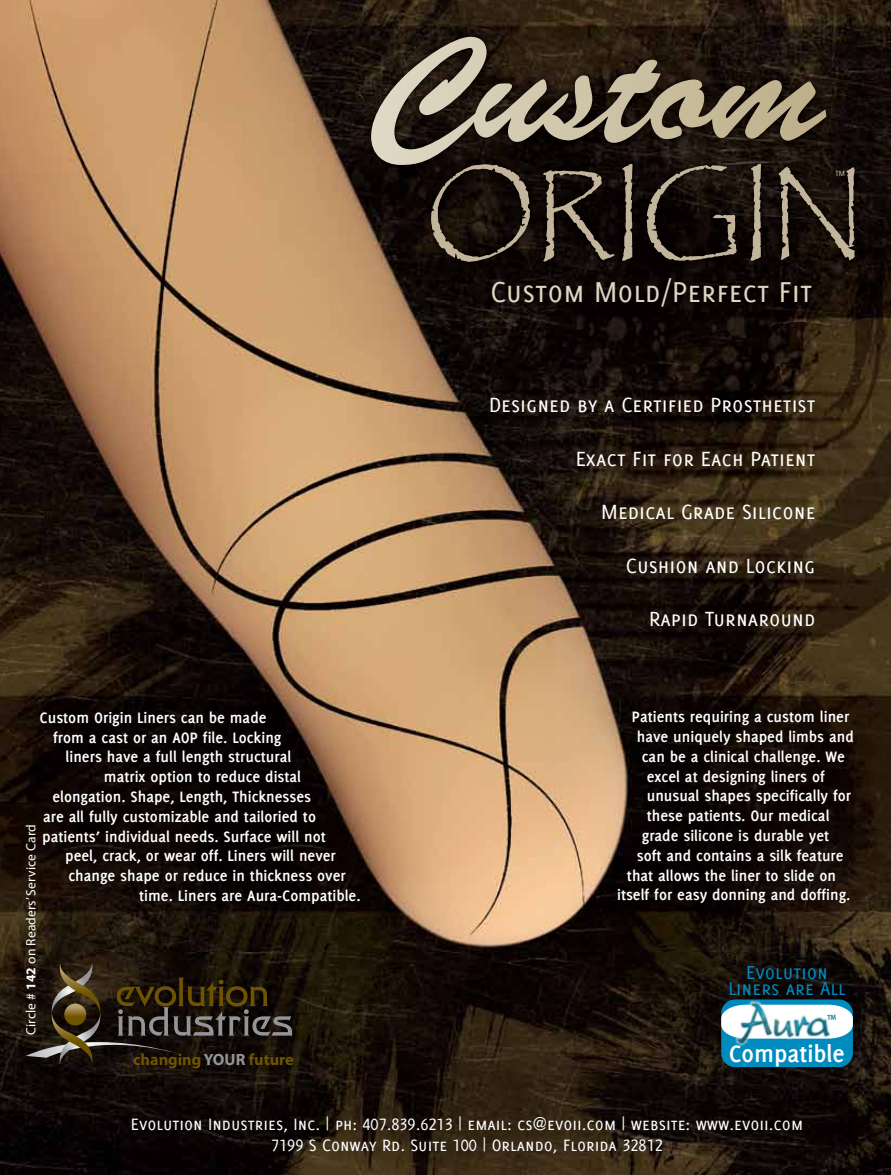
<style>
.page{position:relative;width:891px;height:1175px;background:#fff}
.page>*{position:absolute;margin:0;border:0;box-sizing:border-box;transform-origin:0 0}
.t1{font:31.5px "Delicious Small Caps";color:#dcd6c2}
.t2{font:700 25.8px "Delicious";color:#fff}
.t3{font:22.5px "Delicious Small Caps";color:#fff}
.t4{font:20.55px/16px "Delicious Small Caps";color:#018bc0;text-align:center}
.t5{font:18px/21.6px "Delicious Small Caps";color:#fff;text-align:center}
.t6{font:700 16.5px "Delicious";color:#fff}
.t7{font:700 16.2px "Myriad Pro";color:#6e5300}
.t8{font:13.5px "Myriad Pro";letter-spacing:.01em;color:#fff}
.t9{font:8.25px "Delicious Small Caps";color:#c2b59b}
.s1{font-weight:700}
.s2{color:#939598}
</style>
<div class="page">
<img style="left:1px;top:0;width:890px;height:1174px">
<img style="left:422px;top:155px;width:442px;height:116px">
<svg style="left:431px;top:174px;width:99px;height:88px;background:#2e251d"></svg>
<svg style="left:543px;top:174px;width:72px;height:87px;background:#312b24"></svg>
<svg style="left:622px;top:174px;width:11px;height:87px"></svg>
<svg style="left:647px;top:174px;width:90px;height:87px;background:#29211c"></svg>
<svg style="left:750px;top:174px;width:11px;height:87px"></svg>
<svg style="left:779px;top:166px;width:76px;height:94px;background:#3b3229"></svg>
<img style="left:362px;top:28px;width:473px;height:146px">
<svg style="left:371px;top:60px;width:455px;height:105px;background:#574e41"></svg>
<div style="left:721px;top:999px;width:132px;height:68px;background:#008bbf;border-radius:14px"></div>
<img style="left:733px;top:997px;width:101px;height:49px">
<svg style="left:26px;top:962px;width:266px;height:102px;background:#2c2317"></svg>
<img style="left:721px;top:1004px;width:132px;height:34px">
<p class="t6" style="left:40px;top:708px;width:228px">Custom Origin Liners can be made</p>
<p class="t6" style="left:53px;top:727px;width:230px">from a cast or an AOP file. Locking</p>
<p class="t6" style="left:66px;top:747px;width:227px">liners have a full length structural</p>
<p class="t6" style="left:104px;top:767px;width:199px">matrix option to reduce distal</p>
<p class="t6" style="left:52px;top:787px;width:260px">elongation. Shape, Length, Thicknesses</p>
<p class="t6" style="left:43px;top:807px;width:274px">are all fully customizable and tailoried to</p>
<p class="t6" style="left:42px;top:826px;width:285px">patients’ individual needs. Surface will not</p>
<p class="t6" style="left:65px;top:846px;width:272px">peel, crack, or wear off. Liners will never</p>
<p class="t6" style="left:68px;top:866px;width:279px">change shape or reduce in thickness over</p>
<p class="t6" style="left:139px;top:886px;width:223px">time. Liners are Aura-Compatible.</p>
<p class="t8" style="left:23px;top:1034px;width:212px;rotate:-90deg">Circle # <span class="s1">142</span> on Readers’ Service Card</p>
<p class="t7" style="left:133px;top:1048px;width:162px">changing <span class="s2">YOUR</span> future</p>
<p class="t9" style="left:835px;top:169px;width:11px">TM</p>
<h1 class="t1" style="left:490px;top:273px;width:324px">Custom Mold/Perfect Fit</h1>
<h3 class="t3" style="left:489px;top:392px;width:328px">Designed by a Certified Prosthetist</h3>
<h3 class="t3" style="left:576px;top:445px;width:241px">Exact Fit for Each Patient</h3>
<h3 class="t3" style="left:601px;top:499px;width:216px">Medical Grade Silicone</h3>
<h3 class="t3" style="left:626px;top:552px;width:191px">Cushion and Locking</h3>
<h3 class="t3" style="left:649px;top:606px;width:168px">Rapid Turnaround</h3>
<p class="t6" style="left:632px;top:707px;width:219px">Patients requiring a custom liner</p>
<p class="t6" style="left:637px;top:727px;width:218px">have uniquely shaped limbs and</p>
<p class="t6" style="left:642px;top:747px;width:205px">can be a clinical challenge. We</p>
<p class="t6" style="left:647px;top:766px;width:180px">excel at designing liners of</p>
<p class="t6" style="left:647px;top:786px;width:206px">unusual shapes specifically for</p>
<p class="t6" style="left:647px;top:806px;width:184px">these patients. Our medical</p>
<p class="t6" style="left:642px;top:826px;width:189px">grade silicone is durable yet</p>
<p class="t6" style="left:637px;top:846px;width:208px">soft and contains a silk feature</p>
<p class="t6" style="left:627px;top:865px;width:211px">that allows the liner to slide on</p>
<p class="t6" style="left:617px;top:885px;width:235px">itself for easy donning and doffing.</p>
<p class="t4" style="left:728px;top:963px;width:119px">Evolution<br>Liners are All</p>
<h2 class="t2" style="left:729px;top:1038px;width:118px">Compatible</h2>
<p class="t5" style="left:131px;top:1112px;width:674px">Evolution Industries, Inc. | ph: 407.839.6213 | email: cs@evoii.com | website: www.evoii.com<br>7199 S Conway Rd. Suite 100 | Orlando, Florida 32812</p>
</div>
